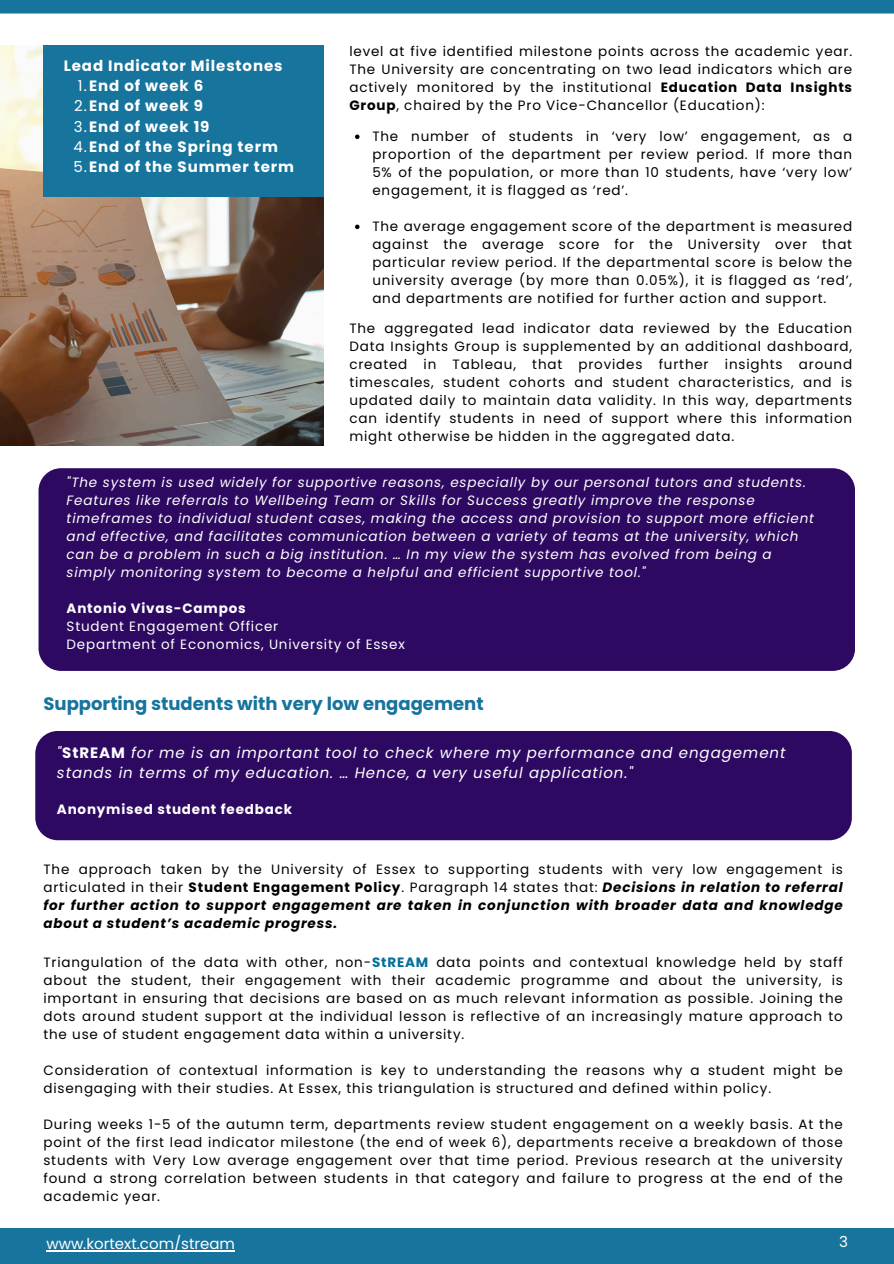
<style>
.page{position:relative;width:894px;height:1264px;background:#fff}
.page>*{position:absolute;margin:0;border:0;box-sizing:border-box;transform-origin:0 0}
.t1{font:700 18px "Poppins";color:#16749d}
.t2{font:15.15px "Poppins";color:#fff}
.t3{font:italic 15px/20.2px "Poppins";letter-spacing:.06em;color:#fff}
.t4{font:700 15px "Poppins";letter-spacing:.06em;color:#fff}
.t5{font:15px "Poppins";color:#fff}
.t6{font:13.5px/18px "Poppins";letter-spacing:.06em;color:#000;text-align:justify}
.t7{font:italic 13.5px/18px "Poppins";letter-spacing:.06em;color:#fff}
.t8{font:italic 700 13.5px/18px "Poppins";letter-spacing:.06em;color:#000;text-align:justify}
.t9{font:13.5px "Poppins";letter-spacing:.06em;color:#fff}
.t10{font:700 13.5px "Poppins";letter-spacing:.06em;color:#fff}
.s1{font-weight:400}
.s2{font-weight:700}
.s3{font-weight:700;font-style:normal}
.s4{font-weight:400;font-style:normal}
.s5{font-style:normal}
.s6{font-weight:700;color:#006f9b}
</style>
<div class="page">
<div style="left:0;top:0;width:893px;height:14px;background:#16749d"></div>
<div style="left:0;top:1227px;width:893px;height:36px;background:#16749d"></div>
<img style="left:0;top:45px;width:323px;height:400px">
<div style="left:43px;top:45px;width:280px;height:151px;background:#16749d"></div>
<img style="left:4px;top:117px;width:16px;height:15px">
<svg style="left:355px;top:134px;width:4px;height:5px"></svg>
<svg style="left:355px;top:224px;width:4px;height:5px"></svg>
<div style="left:39px;top:468px;width:815px;height:203px;background:#2d0962;border-radius:22px"></div>
<div style="left:35px;top:731px;width:816px;height:109px;background:#2d0962;border-radius:22px"></div>
<hr style="left:46px;top:1249px;width:189px;height:2px;background:#fff">
<p class="t4" style="left:64px;top:55px;width:220px">Lead Indicator Milestones</p>
<p class="t4" style="left:78px;top:75px;width:127px"><span class="s1">1.</span>End of week 6</p>
<p class="t4" style="left:74px;top:95px;width:130px"><span class="s1">2.</span>End of week 9</p>
<p class="t4" style="left:74px;top:116px;width:137px"><span class="s1">3.</span>End of week 19</p>
<p class="t4" style="left:73px;top:136px;width:206px"><span class="s1">4.</span>End of the Spring term</p>
<p class="t4" style="left:73px;top:156px;width:222px"><span class="s1">5.</span>End of the Summer term</p>
<h3 class="t6" style="left:349px;top:42px;width:504px">level at five identified milestone points across the academic year.<br>The University are concentrating on two lead indicators which are actively monitored by the institutional <span class="s2">Education Data Insights Group</span>, chaired by the Pro Vice-Chancellor (Education):</h3>
<p class="t6" style="left:372px;top:128px;width:481px">The number of students in ‘very low’ engagement, as a proportion of the department per review period. If more than 5% of the population, or more than 10 students, have ‘very low’ engagement, it is flagged as ‘red’.</p>
<p class="t6" style="left:372px;top:218px;width:481px">The average engagement score of the department is measured against the average score for the University over that particular review period. If the departmental score is below the university average (by more than 0.05%), it is flagged as ‘red’, and departments are notified for further action and support.</p>
<p class="t6" style="left:349px;top:320px;width:504px">The aggregated lead indicator data reviewed by the Education Data Insights Group is supplemented by an additional dashboard, created in Tableau, that provides further insights around timescales, student cohorts and student characteristics, and is updated daily to maintain data validity. In this way, departments can identify students in need of support where this information might otherwise be hidden in the aggregated data.</p>
<p class="t7" style="left:67px;top:473px;width:748px">"The system is used widely for supportive reasons, especially by our personal tutors and students.<br>Features like referrals to Wellbeing Team or Skills for Success greatly improve the response timeframes to individual student cases, making the access and provision to support more efficient and effective, and facilitates communication between a variety of teams at the university, which can be a problem in such a big institution. … In my view the system has evolved from being a simply monitoring system to become a helpful and efficient supportive tool."</p>
<p class="t10" style="left:67px;top:598px;width:180px">Antonio Vivas-Campos</p>
<p class="t9" style="left:67px;top:616px;width:213px">Student Engagement Officer</p>
<p class="t9" style="left:67px;top:634px;width:339px">Department of Economics, University of Essex</p>
<h1 class="t1" style="left:43px;top:691px;width:441px">Supporting students with very low engagement</h1>
<h3 class="t3" style="left:57px;top:742px;width:729px">"<span class="s3">StREAM</span> for me is an important tool to check where my performance and engagement stands in terms of my education. … Hence, a very useful application."</h3>
<h4 class="t10" style="left:57px;top:800px;width:237px">Anonymised student feedback</h4>
<p class="t8" style="left:43px;top:860px;width:800px"><span class="s4">The approach taken by the University of Essex to supporting students with very low engagement is articulated in their</span> <span class="s5">Student Engagement Policy</span><span class="s4">. Paragraph 14 states that:</span> Decisions in relation to referral for further action to support engagement are taken in conjunction with broader data and knowledge about a student’s academic progress.</p>
<p class="t6" style="left:43px;top:953px;width:800px">Triangulation of the data with other, non-<span class="s6">StREAM</span> data points and contextual knowledge held by staff about the student, their engagement with their academic programme and about the university, is important in ensuring that decisions are based on as much relevant information as possible. Joining the dots around student support at the individual lesson is reflective of an increasingly mature approach to the use of student engagement data within a university.</p>
<p class="t6" style="left:43px;top:1061px;width:800px">Consideration of contextual information is key to understanding the reasons why a student might be disengaging with their studies. At Essex, this triangulation is structured and defined within policy.</p>
<p class="t6" style="left:43px;top:1115px;width:800px">During weeks 1-5 of the autumn term, departments review student engagement on a weekly basis. At the point of the first lead indicator milestone (the end of week 6), departments receive a breakdown of those students with Very Low average engagement over that time period. Previous research at the university found a strong correlation between students in that category and failure to progress at the end of the academic year.</p>
<p class="t5" style="left:46px;top:1233px;width:190px">www.kortext.com/stream</p>
<h2 class="t2" style="left:839px;top:1231px;width:10px">3</h2>
</div>
